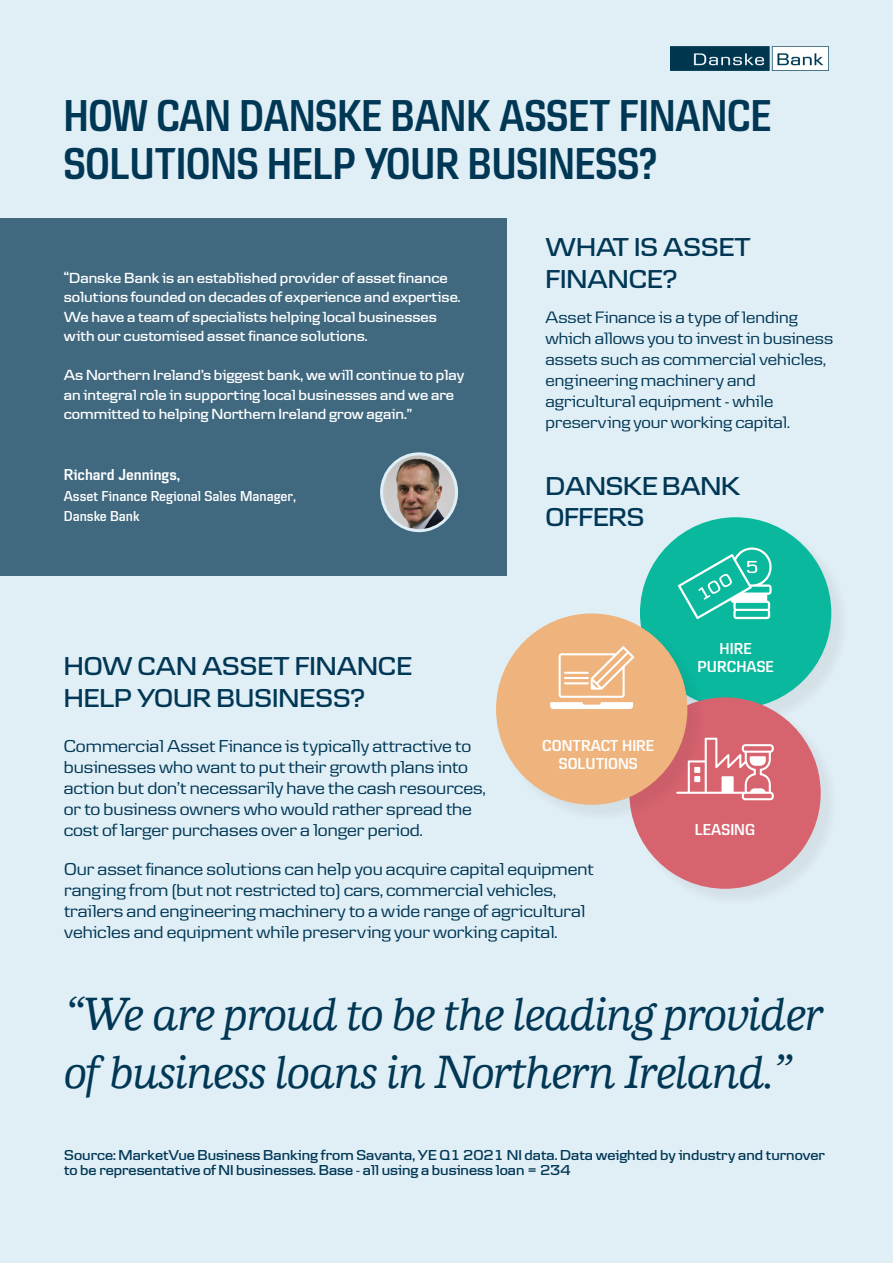
<style>
.page{position:relative;width:893px;height:1263px;background:#e0eef5}
.page>*{position:absolute;margin:0;border:0;box-sizing:border-box;transform-origin:0 0}
.t1{font:italic 500 48px/58.5px "Danske Human";letter-spacing:-.03em;color:#003755}
.t2{font:600 condensed 46.5px/48px "Danske";color:#003755}
.t3{font:600 27px/31.5px "Danske Headline";color:#003755}
.t4{font:18px/21px "Danske Headline";color:#003755}
.t5{font:17.25px/21px "Danske Headline";color:#003755}
.t6{font:700 16.5px/18px "Danske Narrow";color:#fff;text-align:center}
.t7{font:600 15.3px/19.5px "Danske Headline";color:#fff}
.t8{font:600 15px/15px "Danske Headline";color:#003755}
.t9{font:600 15px "Danske Narrow";color:#fff}
</style>
<div class="page">
<div style="left:0;top:218px;width:506px;height:357px;background:#406980"></div>
<svg style="left:382px;top:454px;width:75px;height:77px"></svg>
<img style="left:387px;top:456px;width:65px;height:74px">
<div style="left:380px;top:452px;width:78px;height:80px;border:3px solid #e0eef5;border-radius:50%"></div>
<div style="left:642px;top:519px;width:208px;height:208px;background:#231f20;opacity:.07"></div>
<div style="left:640px;top:517px;width:191px;height:192px;background:#09b89d;border-radius:50%"></div>
<svg style="left:678px;top:547px;width:94px;height:72px"></svg>
<div style="left:632px;top:700px;width:207px;height:207px;background:#231f20;opacity:.07"></div>
<div style="left:629px;top:697px;width:192px;height:192px;background:#d7636f;border-radius:50%"></div>
<svg style="left:706px;top:738px;width:68px;height:62px"></svg>
<div style="left:498px;top:616px;width:208px;height:208px;background:#231f20;opacity:.07"></div>
<div style="left:496px;top:613px;width:191px;height:192px;background:#efb47d;border-radius:50%"></div>
<svg style="left:550px;top:646px;width:84px;height:63px"></svg>
<img style="left:671px;top:46px;width:157px;height:25px">
<p class="t2" style="left:64px;top:93px;width:709px">HOW CAN DANSKE BANK ASSET FINANCE<br>SOLUTIONS HELP YOUR BUSINESS?</p>
<p class="t7" style="left:64px;top:268px;width:398px">“Danske Bank is an established provider of asset finance solutions founded on decades of experience and expertise.<br>We have a team of specialists helping local businesses with our customised asset finance solutions.</p>
<p class="t7" style="left:64px;top:365px;width:402px">As Northern Ireland’s biggest bank, we will continue to play an integral role in supporting local businesses and we are committed to helping Northern Ireland grow again.”</p>
<p class="t6" style="left:64px;top:466px;width:118px">Richard Jennings,</p>
<p class="t9" style="left:64px;top:488px;width:234px">Asset Finance Regional Sales Manager,</p>
<p class="t9" style="left:64px;top:507px;width:77px">Danske Bank</p>
<p class="t3" style="left:546px;top:231px;width:207px">WHAT IS ASSET<br>FINANCE?</p>
<p class="t5" style="left:546px;top:307px;width:289px">Asset Finance is a type of lending which allows you to invest in business assets such as commercial vehicles, engineering machinery and</p>
<p class="t5" style="left:546px;top:391px;width:229px">agricultural equipment - while</p>
<p class="t5" style="left:546px;top:412px;width:246px">preserving your working capital.</p>
<p class="t3" style="left:546px;top:470px;width:196px">DANSKE BANK<br>OFFERS</p>
<p class="t6" style="left:720px;top:640px;width:34px">HIRE</p>
<p class="t3" style="left:64px;top:650px;width:350px">HOW CAN ASSET FINANCE</p>
<p class="t6" style="left:697px;top:658px;width:78px">PURCHASE</p>
<p class="t3" style="left:64px;top:681px;width:303px">HELP YOUR BUSINESS?</p>
<p class="t4" style="left:64px;top:735px;width:423px">Commercial Asset Finance is typically attractive to businesses who want to put their growth plans into action but don’t necessarily have the cash resources, or to business owners who would rather spread the cost of larger purchases over a longer period.</p>
<p class="t6" style="left:542px;top:737px;width:114px">CONTRACT HIRE<br>SOLUTIONS</p>
<p class="t6" style="left:695px;top:821px;width:62px">LEASING</p>
<p class="t4" style="left:64px;top:858px;width:531px">Our asset finance solutions can help you acquire capital equipment ranging from (but not restricted to) cars, commercial vehicles, trailers and engineering machinery to a wide range of agricultural vehicles and equipment while preserving your working capital.</p>
<p class="t1" style="left:64px;top:985px;width:762px">“We are proud to be the leading provider of business loans in Northern Ireland.”</p>
<p class="t8" style="left:64px;top:1147px;width:762px">Source: MarketVue Business Banking from Savanta, YE Q1 2021 NI data. Data weighted by industry and turnover to be representative of NI businesses. Base - all using a business loan = 234</p>
</div>
